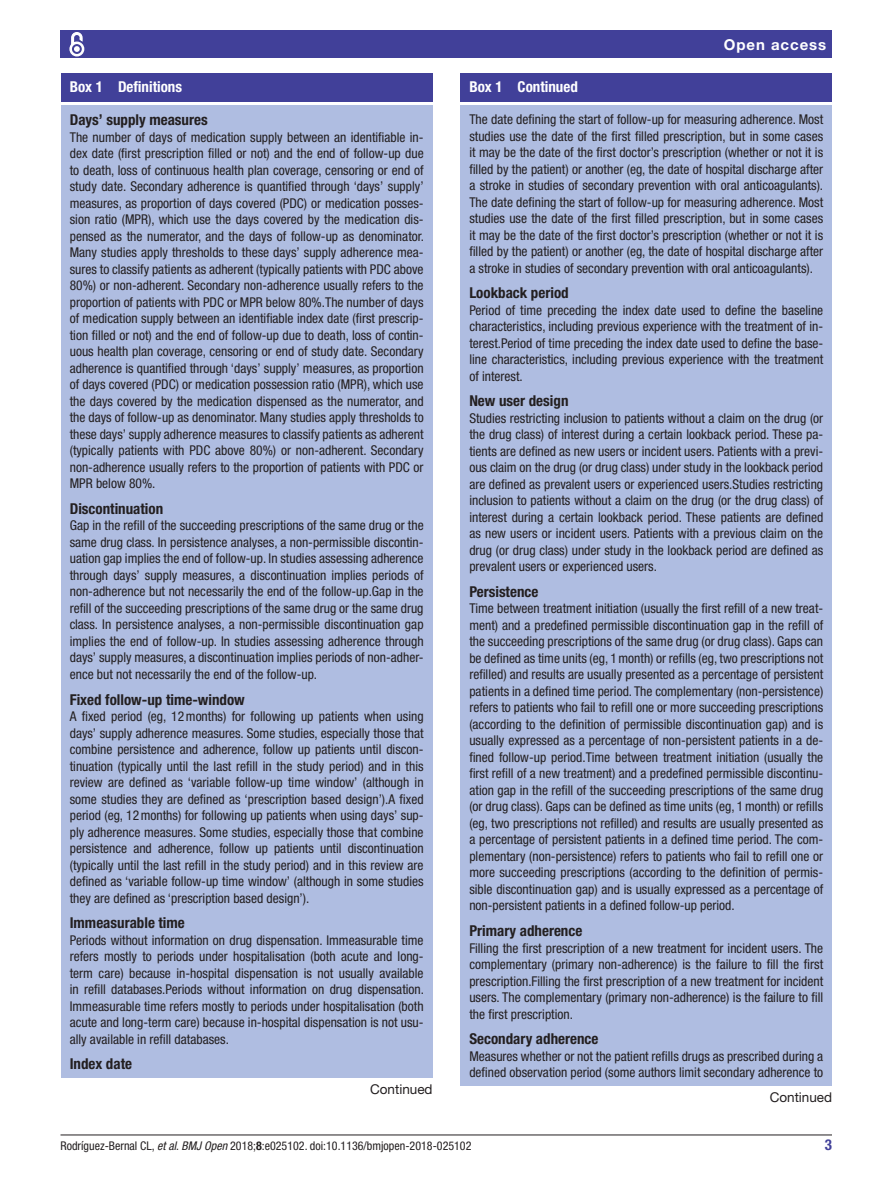
<style>
.page{position:relative;width:893px;height:1191px;background:#fff}
.page>*{position:absolute;margin:0;border:0;box-sizing:border-box;transform-origin:0 0}
.t1{font:700 condensed 15px "Helvetica Neue LT Std";color:#231f20}
.t2{font:700 condensed 15px "Helvetica Neue LT Std";color:#fff}
.t3{font:700 15px "Helvetica Neue LT Std";letter-spacing:.065em;color:#fff}
.t4{font:700 condensed 15px "Helvetica Neue LT Std";color:#414099}
.t5{font:condensed 13.5px/16.5px "Helvetica Neue LT Std";color:#231f20;text-align:justify}
.t6{font:13.5px "Helvetica Neue LT Std";color:#231f20}
.t7{font:condensed 12px "Helvetica Neue LT Std";color:#231f20}
.s1{font-style:italic}
.s2{font-weight:700}
</style>
<div class="page">
<hr style="left:61px;top:1134px;width:771px;height:1px;background:#231f20">
<div style="left:61px;top:31px;width:771px;height:27px;background:#414099"></div>
<svg style="left:69px;top:32px;width:16px;height:25px"></svg>
<div style="left:61px;top:73px;width:372px;height:28px;background:#414099"></div>
<div style="left:61px;top:106px;width:372px;height:972px;background:#afbde1"></div>
<div style="left:460px;top:73px;width:372px;height:28px;background:#414099"></div>
<div style="left:460px;top:106px;width:372px;height:980px;background:#afbde1"></div>
<p class="t2" style="left:70px;top:78px;width:114px">Box 1 Definitions</p>
<p class="t1" style="left:70px;top:111px;width:139px">Days’ supply measures</p>
<p class="t5" style="left:70px;top:129px;width:356px">The number of days of medication supply between an identifiable in&shy;dex date (first prescription filled or not) and the end of follow-up due to death, loss of continuous health plan coverage, censoring or end of study date. Secondary adherence is quantified through ‘days’ supply’ measures, as proportion of days covered (PDC) or medication posses&shy;sion ratio (MPR), which use the days covered by the medication dis&shy;pensed as the numerator, and the days of follow-up as denominator.<br>Many studies apply thresholds to these days’ supply adherence mea&shy;sures to classify patients as adherent (typically patients with PDC above 80%) or non-adherent. Secondary non-adherence usually refers to the proportion of patients with PDC or MPR below 80%.The number of days of medication supply between an identifiable index date (first prescrip&shy;tion filled or not) and the end of follow-up due to death, loss of contin&shy;uous health plan coverage, censoring or end of study date. Secondary adherence is quantified through ‘days’ supply’ measures, as proportion of days covered (PDC) or medication possession ratio (MPR), which use the days covered by the medication dispensed as the numerator, and the days of follow-up as denominator. Many studies apply thresholds to these days’ supply adherence measures to classify patients as adherent (typically patients with PDC above 80%) or non-adherent. Secondary non-adherence usually refers to the proportion of patients with PDC or MPR below 80%.</p>
<p class="t1" style="left:70px;top:499px;width:95px">Discontinuation</p>
<p class="t5" style="left:70px;top:517px;width:355px">Gap in the refill of the succeeding prescriptions of the same drug or the same drug class. In persistence analyses, a non-permissible discontin&shy;uation gap implies the end of follow-up. In studies assessing adherence through days’ supply measures, a discontinuation implies periods of non-adherence but not necessarily the end of the follow-up.Gap in the refill of the succeeding prescriptions of the same drug or the same drug class. In persistence analyses, a non-permissible discontinuation gap implies the end of follow-up. In studies assessing adherence through days’ supply measures, a discontinuation implies periods of non-adher&shy;ence but not necessarily the end of the follow-up.</p>
<p class="t1" style="left:70px;top:690px;width:177px">Fixed follow-up time-window</p>
<p class="t5" style="left:70px;top:708px;width:355px">A fixed period (eg, 12months) for following up patients when using days’ supply adherence measures. Some studies, especially those that combine persistence and adherence, follow up patients until discon&shy;tinuation (typically until the last refill in the study period) and in this review are defined as ‘variable follow-up time window’ (although in some studies they are defined as ‘prescription based design’).A fixed period (eg, 12months) for following up patients when using days’ sup&shy;ply adherence measures. Some studies, especially those that combine persistence and adherence, follow up patients until discontinuation (typically until the last refill in the study period) and in this review are defined as ‘variable follow-up time window’ (although in some studies they are defined as ‘prescription based design’).</p>
<p class="t1" style="left:70px;top:913px;width:117px">Immeasurable time</p>
<p class="t5" style="left:70px;top:931px;width:356px">Periods without information on drug dispensation. Immeasurable time refers mostly to periods under hospitalisation (both acute and long&shy;term care) because in-hospital dispensation is not usually available in refill databases.Periods without information on drug dispensation.<br>Immeasurable time refers mostly to periods under hospitalisation (both acute and long-term care) because in-hospital dispensation is not usu&shy;ally available in refill databases.</p>
<p class="t1" style="left:70px;top:1054px;width:64px">Index date</p>
<p class="t6" style="left:370px;top:1081px;width:64px">Continued</p>
<p class="t3" style="left:724px;top:35px;width:104px">Open access</p>
<p class="t2" style="left:469px;top:78px;width:110px">Box 1 Continued</p>
<p class="t5" style="left:469px;top:111px;width:355px">The date defining the start of follow-up for measuring adherence. Most studies use the date of the first filled prescription, but in some cases it may be the date of the first doctor’s prescription (whether or not it is filled by the patient) or another (eg, the date of hospital discharge after a stroke in studies of secondary prevention with oral anticoagulants).<br>The date defining the start of follow-up for measuring adherence. Most studies use the date of the first filled prescription, but in some cases it may be the date of the first doctor’s prescription (whether or not it is filled by the patient) or another (eg, the date of hospital discharge after a stroke in studies of secondary prevention with oral anticoagulants).</p>
<p class="t1" style="left:469px;top:284px;width:101px">Lookback period</p>
<p class="t5" style="left:469px;top:302px;width:355px">Period of time preceding the index date used to define the baseline characteristics, including previous experience with the treatment of in&shy;terest.Period of time preceding the index date used to define the base&shy;line characteristics, including previous experience with the treatment of interest.</p>
<p class="t1" style="left:469px;top:392px;width:101px">New user design</p>
<p class="t5" style="left:469px;top:410px;width:355px">Studies restricting inclusion to patients without a claim on the drug (or the drug class) of interest during a certain lookback period. These pa&shy;tients are defined as new users or incident users. Patients with a previ&shy;ous claim on the drug (or drug class) under study in the lookback period are defined as prevalent users or experienced users.Studies restricting inclusion to patients without a claim on the drug (or the drug class) of interest during a certain lookback period. These patients are defined as new users or incident users. Patients with a previous claim on the drug (or drug class) under study in the lookback period are defined as prevalent users or experienced users.</p>
<p class="t1" style="left:469px;top:582px;width:71px">Persistence</p>
<p class="t5" style="left:469px;top:600px;width:355px">Time between treatment initiation (usually the first refill of a new treat&shy;ment) and a predefined permissible discontinuation gap in the refill of the succeeding prescriptions of the same drug (or drug class). Gaps can be defined as time units (eg, 1month) or refills (eg, two prescriptions not refilled) and results are usually presented as a percentage of persistent patients in a defined time period. The complementary (non-persistence) refers to patients who fail to refill one or more succeeding prescriptions (according to the definition of permissible discontinuation gap) and is usually expressed as a percentage of non-persistent patients in a de&shy;fined follow-up period.Time between treatment initiation (usually the first refill of a new treatment) and a predefined permissible discontinu&shy;ation gap in the refill of the succeeding prescriptions of the same drug (or drug class). Gaps can be defined as time units (eg, 1month) or refills (eg, two prescriptions not refilled) and results are usually presented as a percentage of persistent patients in a defined time period. The com&shy;plementary (non-persistence) refers to patients who fail to refill one or more succeeding prescriptions (according to the definition of permis&shy;sible discontinuation gap) and is usually expressed as a percentage of non-persistent patients in a defined follow-up period.</p>
<p class="t1" style="left:469px;top:921px;width:114px">Primary adherence</p>
<p class="t5" style="left:469px;top:939px;width:355px">Filling the first prescription of a new treatment for incident users. The complementary (primary non-adherence) is the failure to fill the first prescription.Filling the first prescription of a new treatment for incident users. The complementary (primary non-adherence) is the failure to fill the first prescription.</p>
<p class="t1" style="left:469px;top:1029px;width:131px">Secondary adherence</p>
<p class="t5" style="left:469px;top:1047px;width:355px">Measures whether or not the patient refills drugs as prescribed during a defined observation period (some authors limit secondary adherence to</p>
<p class="t6" style="left:770px;top:1089px;width:64px">Continued</p>
<p class="t7" style="left:61px;top:1138px;width:412px">Rodríguez-Bernal CL, <span class="s1">et al</span>. <span class="s1">BMJ Open</span> 2018;<span class="s2">8</span>:e025102. doi:10.1136/bmjopen-2018-025102</p>
<p class="t4" style="left:825px;top:1135px;width:9px">3</p>
</div>
